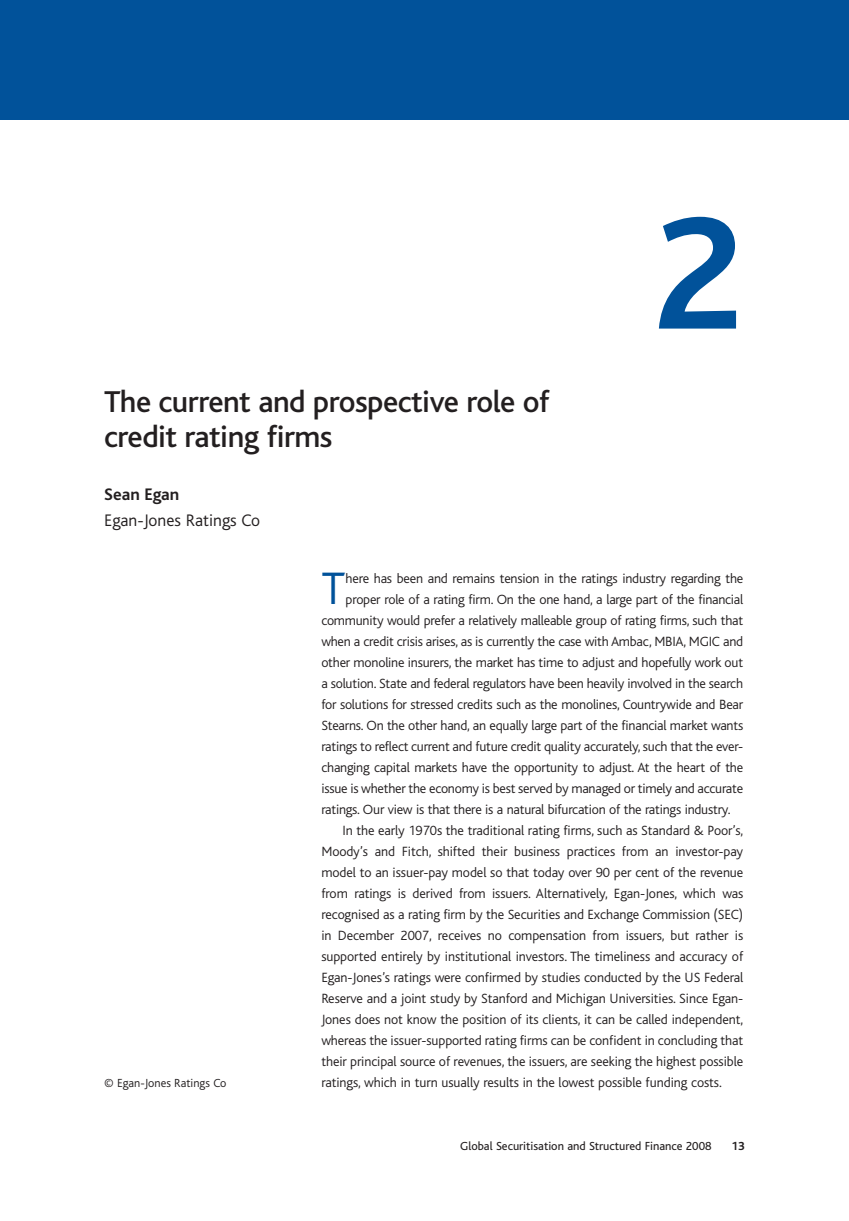
<style>
.page{position:relative;width:849px;height:1221px;background:#fff}
.page>*{position:absolute;margin:0;border:0;box-sizing:border-box;transform-origin:0 0}
.t1{font:700 168px "Bliss";color:#01529a}
.t2{font:300 47.6px "Bliss";color:#01529a}
.t3{font:500 31.5px/35px "Bliss";letter-spacing:-.015em;color:#231f20}
.t4{font:300 17.5px "Bliss";color:#231f20}
.t5{font:700 17.5px "Bliss";color:#231f20}
.t6{font:300 14px "Bliss";letter-spacing:-.015em;color:#231f20}
.t7{font:12.25px "Bliss";color:#231f20}
.t8{font:300 12.25px "Bliss";color:#231f20}
.t9{font:700 12.25px "Bliss";color:#231f20}
</style>
<div class="page">
<div style="left:0;top:1px;width:848px;height:118px;background:#01529a"></div>
<h3 class="t3" style="left:104px;top:387px;width:446px">The current and prospective role of credit rating firms</h3>
<p class="t5" style="left:104px;top:487px;width:77px">Sean Egan</p>
<p class="t4" style="left:104px;top:512px;width:157px">Egan-Jones Ratings Co</p>
<h1 class="t1" style="left:652px;top:212px;width:93px">2</h1>
<p class="t8" style="left:104px;top:1077px;width:123px">© Egan-Jones Ratings Co</p>
<h2 class="t2" style="left:321px;top:567px;width:25px">T</h2>
<p class="t6" style="left:345px;top:572px;width:399px">here has been and remains tension in the ratings industry regarding the</p>
<p class="t6" style="left:345px;top:593px;width:399px">proper role of a rating firm. On the one hand, a large part of the financial</p>
<p class="t6" style="left:321px;top:614px;width:423px">community would prefer a relatively malleable group of rating firms, such that</p>
<p class="t6" style="left:321px;top:635px;width:423px">when a credit crisis arises, as is currently the case with Ambac, MBIA, MGIC and</p>
<p class="t6" style="left:321px;top:656px;width:423px">other monoline insurers, the market has time to adjust and hopefully work out</p>
<p class="t6" style="left:321px;top:677px;width:423px">a solution. State and federal regulators have been heavily involved in the search</p>
<p class="t6" style="left:321px;top:698px;width:423px">for solutions for stressed credits such as the monolines, Countrywide and Bear</p>
<p class="t6" style="left:321px;top:719px;width:423px">Stearns. On the other hand, an equally large part of the financial market wants</p>
<p class="t6" style="left:321px;top:740px;width:423px">ratings to reflect current and future credit quality accurately, such that the ever-</p>
<p class="t6" style="left:321px;top:761px;width:423px">changing capital markets have the opportunity to adjust. At the heart of the</p>
<p class="t6" style="left:321px;top:782px;width:423px">issue is whether the economy is best served by managed or timely and accurate</p>
<p class="t6" style="left:321px;top:803px;width:410px">ratings. Our view is that there is a natural bifurcation of the ratings industry.</p>
<p class="t6" style="left:342px;top:824px;width:402px">In the early 1970s the traditional rating firms, such as Standard &amp; Poor’s,</p>
<p class="t6" style="left:321px;top:845px;width:423px">Moody’s and Fitch, shifted their business practices from an investor-pay</p>
<p class="t6" style="left:321px;top:866px;width:423px">model to an issuer-pay model so that today over 90 per cent of the revenue</p>
<p class="t6" style="left:321px;top:887px;width:423px">from ratings is derived from issuers. Alternatively, Egan-Jones, which was</p>
<p class="t6" style="left:321px;top:908px;width:423px">recognised as a rating firm by the Securities and Exchange Commission (SEC)</p>
<p class="t6" style="left:321px;top:929px;width:423px">in December 2007, receives no compensation from issuers, but rather is</p>
<p class="t6" style="left:321px;top:950px;width:423px">supported entirely by institutional investors. The timeliness and accuracy of</p>
<p class="t6" style="left:321px;top:971px;width:423px">Egan-Jones’s ratings were confirmed by studies conducted by the US Federal</p>
<p class="t6" style="left:321px;top:992px;width:423px">Reserve and a joint study by Stanford and Michigan Universities. Since Egan-</p>
<p class="t6" style="left:321px;top:1013px;width:423px">Jones does not know the position of its clients, it can be called independent,</p>
<p class="t6" style="left:321px;top:1034px;width:423px">whereas the issuer-supported rating firms can be confident in concluding that</p>
<p class="t6" style="left:321px;top:1055px;width:423px">their principal source of revenues, the issuers, are seeking the highest possible</p>
<p class="t6" style="left:321px;top:1076px;width:402px">ratings, which in turn usually results in the lowest possible funding costs.</p>
<p class="t7" style="left:460px;top:1141px;width:253px">Global Securitisation and Structured Finance 2008</p>
<p class="t9" style="left:731px;top:1141px;width:15px">13</p>
</div>
